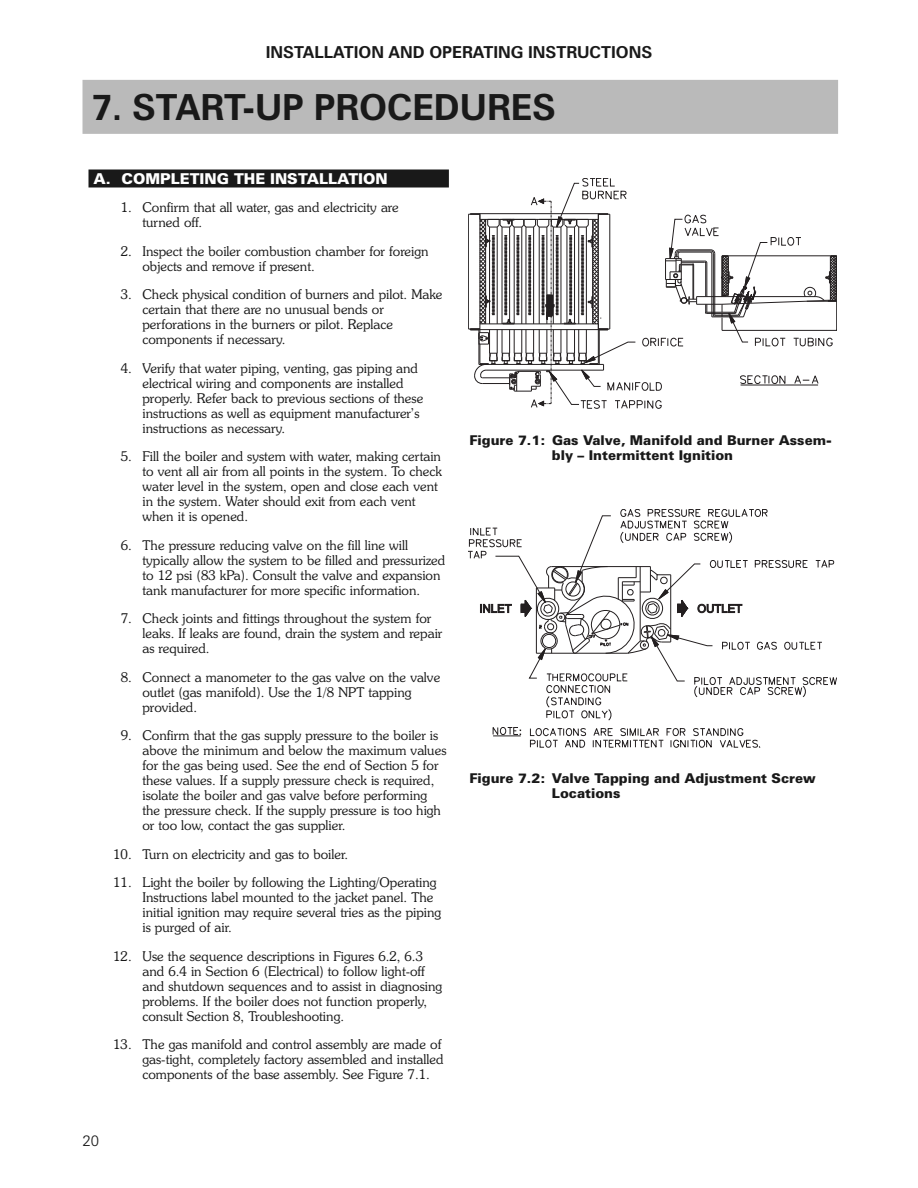
<style>
.page{position:relative;width:918px;height:1188px;background:#fff}
.page>*{position:absolute;margin:0;border:0;box-sizing:border-box;transform-origin:0 0}
.t1{font:700 36px "Zurich BT";color:#191919}
.t2{font:700 16.5px "Zurich BT";color:#191919}
.t3{font:900 15px "Zurich BT";color:#fff}
.t4{font:300 15px "Zurich BT";color:#191919}
.t5{font:300 13.5px/15px "Souvenir IT Cby BT";color:#191919}
.t6{font:900 13.5px/15px "Zurich BT";color:#191919}
</style>
<div class="page">
<div style="left:88px;top:170px;width:361px;height:18px;background:#191919"></div>
<div style="left:82px;top:80px;width:756px;height:54px;background:#bababa"></div>
<svg style="left:468px;top:178px;width:369px;height:231px"></svg>
<svg style="left:468px;top:509px;width:369px;height:239px"></svg>
<p class="t2" style="left:266px;top:46px;width:388px">INSTALLATION AND OPERATING INSTRUCTIONS</p>
<h1 class="t1" style="left:92px;top:94px;width:465px">7. START-UP PROCEDURES</h1>
<p class="t3" style="left:93px;top:173px;width:296px">A. COMPLETING THE INSTALLATION</p>
<p class="t5" style="left:142px;top:201px;width:258px;text-indent:-22px">1. Confirm that all water, gas and electricity are turned off.</p>
<p class="t5" style="left:142px;top:245px;width:288px;text-indent:-22px">2. Inspect the boiler combustion chamber for foreign objects and remove if present.</p>
<p class="t5" style="left:142px;top:288px;width:302px;text-indent:-22px">3. Check physical condition of burners and pilot. Make certain that there are no unusual bends or perforations in the burners or pilot. Replace components if necessary.</p>
<p class="t5" style="left:142px;top:362px;width:282px;text-indent:-22px">4. Verify that water piping, venting, gas piping and electrical wiring and components are installed properly. Refer back to previous sections of these instructions as well as equipment manufacturer’s instructions as necessary.</p>
<p class="t5" style="left:142px;top:450px;width:301px;text-indent:-22px">5. Fill the boiler and system with water, making certain to vent all air from all points in the system. To check water level in the system, open and close each vent in the system. Water should exit from each vent when it is opened.</p>
<p class="t5" style="left:142px;top:539px;width:304px;text-indent:-22px">6. The pressure reducing valve on the fill line will typically allow the system to be filled and pressurized to 12 psi (83 kPa). Consult the valve and expansion tank manufacturer for more specific information.</p>
<p class="t5" style="left:142px;top:612px;width:301px;text-indent:-22px">7. Check joints and fittings throughout the system for leaks. If leaks are found, drain the system and repair as required.</p>
<p class="t5" style="left:142px;top:671px;width:299px;text-indent:-22px">8. Connect a manometer to the gas valve on the valve outlet (gas manifold). Use the 1/8 NPT tapping provided.</p>
<p class="t5" style="left:142px;top:729px;width:306px;text-indent:-22px">9. Confirm that the gas supply pressure to the boiler is above the minimum and below the maximum values for the gas being used. See the end of Section 5 for these values. If a supply pressure check is required, isolate the boiler and gas valve before performing the pressure check. If the supply pressure is too high or too low, contact the gas supplier.</p>
<p class="t5" style="left:113px;top:848px;width:237px">10. Turn on electricity and gas to boiler.</p>
<p class="t5" style="left:142px;top:876px;width:300px;text-indent:-29px">11. Light the boiler by following the Lighting/Operating Instructions label mounted to the jacket panel. The initial ignition may require several tries as the piping is purged of air.</p>
<p class="t5" style="left:142px;top:950px;width:301px;text-indent:-29px">12. Use the sequence descriptions in Figures 6.2, 6.3 and 6.4 in Section 6 (Electrical) to follow light-off and shutdown sequences and to assist in diagnosing problems. If the boiler does not function properly, consult Section 8, Troubleshooting.</p>
<p class="t5" style="left:142px;top:1038px;width:303px;text-indent:-29px">13. The gas manifold and control assembly are made of gas-tight, completely factory assembled and installed components of the base assembly. See Figure 7.1.</p>
<p class="t4" style="left:82px;top:1135px;width:18px">20</p>
<p class="t6" style="left:552px;top:434px;width:281px;text-indent:-82px">Figure 7.1: Gas Valve, Manifold and Burner Assem&shy;bly – Intermittent Ignition</p>
<p class="t6" style="left:552px;top:772px;width:265px;text-indent:-82px">Figure 7.2: Valve Tapping and Adjustment Screw<br>Locations</p>
</div>
